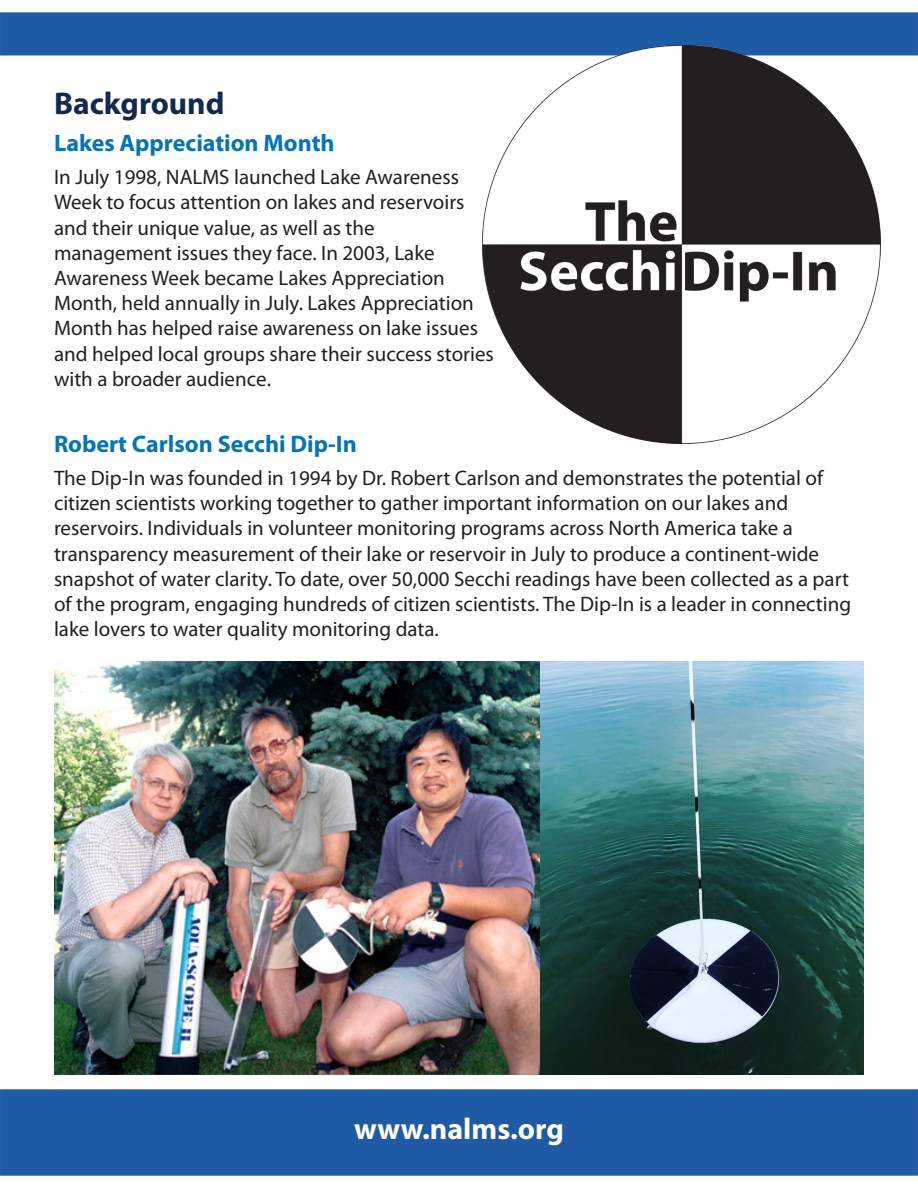
<style>
.page{position:relative;width:918px;height:1188px;background:#fff}
.page>*{position:absolute;margin:0;border:0;box-sizing:border-box;transform-origin:0 0}
.t1{font:700 31.5px "Myriad Pro";color:#13294f}
.t2{font:700 30px "Myriad Pro";color:#fefbf5}
.t3{font:700 24px "Myriad Pro";color:#0574b7}
.t4{font:21px/25.2px "Myriad Pro";color:#231f20}
</style>
<div class="page">
<div style="left:1px;top:13px;width:916px;height:42px;background:#1f5ba4"></div>
<div style="left:0;top:12px;width:918px;height:44px;border:2px solid #235da5"></div>
<div style="left:1px;top:1090px;width:916px;height:85px;background:#1f5ba4"></div>
<div style="left:0;top:1089px;width:918px;height:87px;border:2px solid #235da5"></div>
<img style="left:482px;top:45px;width:398px;height:398px">
<img style="left:540px;top:662px;width:324px;height:412px">
<img style="left:54px;top:662px;width:486px;height:412px">
<p class="t1" style="left:54px;top:82px;width:172px">Background</p>
<p class="t3" style="left:54px;top:128px;width:282px">Lakes Appreciation Month</p>
<p class="t4" style="left:54px;top:164px;width:441px">In July 1998, NALMS launched Lake Awareness Week to focus attention on lakes and reservoirs and their unique value, as well as the management issues they face. In 2003, Lake Awareness Week became Lakes Appreciation Month, held annually in July. Lakes Appreciation Month has helped raise awareness on lake issues and helped local groups share their success stories with a broader audience.</p>
<p class="t3" style="left:54px;top:429px;width:304px">Robert Carlson Secchi Dip-In</p>
<p class="t4" style="left:54px;top:465px;width:799px">The Dip-In was founded in 1994 by Dr. Robert Carlson and demonstrates the potential of citizen scientists working together to gather important information on our lakes and reservoirs. Individuals in volunteer monitoring programs across North America take a transparency measurement of their lake or reservoir in July to produce a continent-wide snapshot of water clarity. To date, over 50,000 Secchi readings have been collected as a part of the program, engaging hundreds of citizen scientists. The Dip-In is a leader in connecting lake lovers to water quality monitoring data.</p>
<p class="t2" style="left:354px;top:1110px;width:211px">www.nalms.org</p>
</div>
